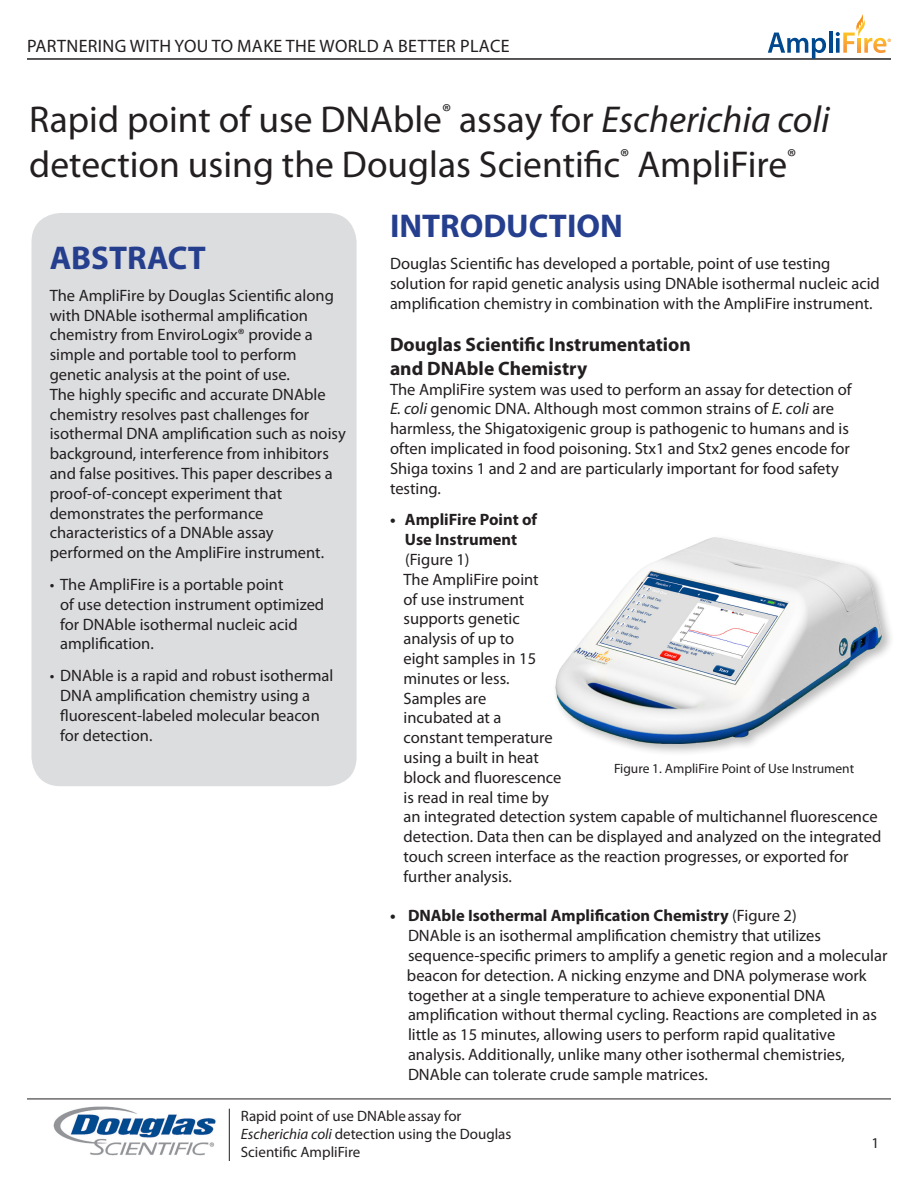
<style>
.page{position:relative;width:918px;height:1188px;background:#fff}
.page>*{position:absolute;margin:0;border:0;box-sizing:border-box;transform-origin:0 0}
.t1{font:37.5px "Myriad Pro";color:#231f20}
.t2{font:700 33px "Myriad Pro";color:#253f8e}
.t3{font:700 19.5px "Myriad Pro";color:#231f20}
.t4{font:18px "Myriad Pro";letter-spacing:.02em;color:#231f20}
.t5{font:16.5px/19.8px "Myriad Pro";color:#231f20}
.t6{font:700 16.5px/19.8px "Myriad Pro";color:#231f20;text-align:center}
.t7{font:15px "Myriad Pro";color:#231f20}
.t8{font:13.5px "Myriad Pro";color:#231f20}
.s1{font-style:italic}
.s2{font-weight:400}
</style>
<div class="page">
<hr style="left:27px;top:58px;width:864px;height:2px;background:#231f20">
<div style="left:31px;top:213px;width:326px;height:573px;background:#dcdddf;border-radius:29px"></div>
<hr style="left:27px;top:1099px;width:864px;height:1px;background:#231f20">
<hr style="left:229px;top:1109px;width:1px;height:52px;background:#231f20">
<img style="left:53px;top:1106px;width:163px;height:50px">
<div style="left:553px;top:534px;width:341px;height:222px;background:#231f20;opacity:.3"></div>
<img style="left:553px;top:534px;width:333px;height:222px">
<svg style="left:768px;top:33px;width:58px;height:26px"></svg>
<hr style="left:829px;top:31px;width:3px;height:22px;background:#01498e">
<svg style="left:836px;top:14px;width:55px;height:39px"></svg>
<p class="t4" style="left:27px;top:35px;width:484px">PARTNERING WITH YOU TO MAKE THE WORLD A BETTER PLACE</p>
<p class="t1" style="left:29px;top:96px;width:802px">Rapid point of use DNAble<sup>®</sup> assay for <span class="s1">Escherichia coli</span></p>
<p class="t1" style="left:29px;top:141px;width:769px">detection using the Douglas Scientific<sup>®</sup> AmpliFire<sup>®</sup></p>
<p class="t2" style="left:390px;top:205px;width:234px">INTRODUCTION</p>
<p class="t5" style="left:390px;top:254px;width:442px">Douglas Scientific has developed a portable, point of use testing</p>
<p class="t5" style="left:390px;top:273px;width:491px">solution for rapid genetic analysis using DNAble isothermal nucleic acid</p>
<p class="t5" style="left:390px;top:293px;width:484px">amplification chemistry in combination with the AmpliFire instrument.</p>
<p class="t3" style="left:390px;top:332px;width:303px">Douglas Scientific Instrumentation</p>
<p class="t3" style="left:390px;top:356px;width:199px">and DNAble Chemistry</p>
<p class="t5" style="left:390px;top:379px;width:463px">The AmpliFire system was used to perform an assay for detection of</p>
<p class="t5" style="left:390px;top:399px;width:445px"><span class="s1">E. coli</span> genomic DNA. Although most common strains of <span class="s1">E. coli</span> are</p>
<p class="t5" style="left:390px;top:419px;width:461px">harmless, the Shigatoxigenic group is pathogenic to humans and is</p>
<p class="t5" style="left:390px;top:438px;width:461px">often implicated in food poisoning. Stx1 and Stx2 genes encode for</p>
<p class="t5" style="left:390px;top:458px;width:450px">Shiga toxins 1 and 2 and are particularly important for food safety</p>
<p class="t5" style="left:390px;top:478px;width:53px">testing.</p>
<p class="t6" style="left:390px;top:509px;width:149px">• AmpliFire Point of<br>Use Instrument</p>
<p class="t5" style="left:405px;top:549px;width:66px">(Figure 1)</p>
<p class="t5" style="left:404px;top:569px;width:137px">The AmpliFire point of use instrument supports genetic analysis of up to eight samples in 15 minutes or less.</p>
<p class="t5" style="left:404px;top:688px;width:84px">Samples are</p>
<p class="t5" style="left:404px;top:708px;width:100px">incubated at a</p>
<p class="t5" style="left:404px;top:728px;width:479px">constant temperature<br>using a built in heat<br>block and fluorescence<br>is read in real time by<br>an integrated detection system capable of multichannel fluorescence detection. Data then can be displayed and analyzed on the integrated touch screen interface as the reaction progresses, or exported for</p>
<p class="t5" style="left:404px;top:866px;width:110px">further analysis.</p>
<p class="t6" style="left:390px;top:905px;width:408px">• DNAble Isothermal Amplification Chemistry <span class="s2">(Figure 2)</span></p>
<p class="t5" style="left:408px;top:926px;width:415px">DNAble is an isothermal amplification chemistry that utilizes</p>
<p class="t5" style="left:407px;top:945px;width:482px">sequence-specific primers to amplify a genetic region and a molecular beacon for detection. A nicking enzyme and DNA polymerase work together at a single temperature to achieve exponential DNA</p>
<p class="t5" style="left:408px;top:1005px;width:471px">amplification without thermal cycling. Reactions are completed in as little as 15 minutes, allowing users to perform rapid qualitative</p>
<p class="t5" style="left:408px;top:1044px;width:438px">analysis. Additionally, unlike many other isothermal chemistries,<br>DNAble can tolerate crude sample matrices.</p>
<p class="t2" style="left:50px;top:236px;width:158px">ABSTRACT</p>
<p class="t5" style="left:50px;top:285px;width:286px">The AmpliFire by Douglas Scientific along with DNAble isothermal amplification chemistry from EnviroLogix® provide a simple and portable tool to perform</p>
<p class="t5" style="left:50px;top:364px;width:242px">genetic analysis at the point of use.</p>
<p class="t5" style="left:50px;top:384px;width:298px">The highly specific and accurate DNAble chemistry resolves past challenges for isothermal DNA amplification such as noisy background, interference from inhibitors and false positives. This paper describes a proof-of-concept experiment that</p>
<p class="t5" style="left:50px;top:503px;width:215px">demonstrates the performance</p>
<p class="t5" style="left:50px;top:523px;width:225px">characteristics of a DNAble assay</p>
<p class="t5" style="left:50px;top:542px;width:276px">performed on the AmpliFire instrument.</p>
<p class="t5" style="left:50px;top:574px;width:235px">• The AmpliFire is a portable point</p>
<p class="t5" style="left:60px;top:594px;width:266px">of use detection instrument optimized for DNAble isothermal nucleic acid</p>
<p class="t5" style="left:60px;top:634px;width:95px">amplification.</p>
<p class="t5" style="left:60px;top:665px;width:275px;text-indent:-10px">• DNAble is a rapid and robust isothermal<br>DNA amplification chemistry using a fluorescent-labeled molecular beacon</p>
<p class="t5" style="left:60px;top:725px;width:94px">for detection.</p>
<p class="t8" style="left:614px;top:760px;width:242px">Figure 1. AmpliFire Point of Use Instrument</p>
<p class="t7" style="left:241px;top:1107px;width:222px">Rapid point of use DNAbleassay for</p>
<p class="t7" style="left:241px;top:1125px;width:272px"><span class="s1">Escherichia coli</span> detection using the Douglas</p>
<p class="t7" style="left:241px;top:1143px;width:121px">Scientific AmpliFire</p>
<p class="t7" style="left:871px;top:1134px;width:9px">1</p>
</div>
